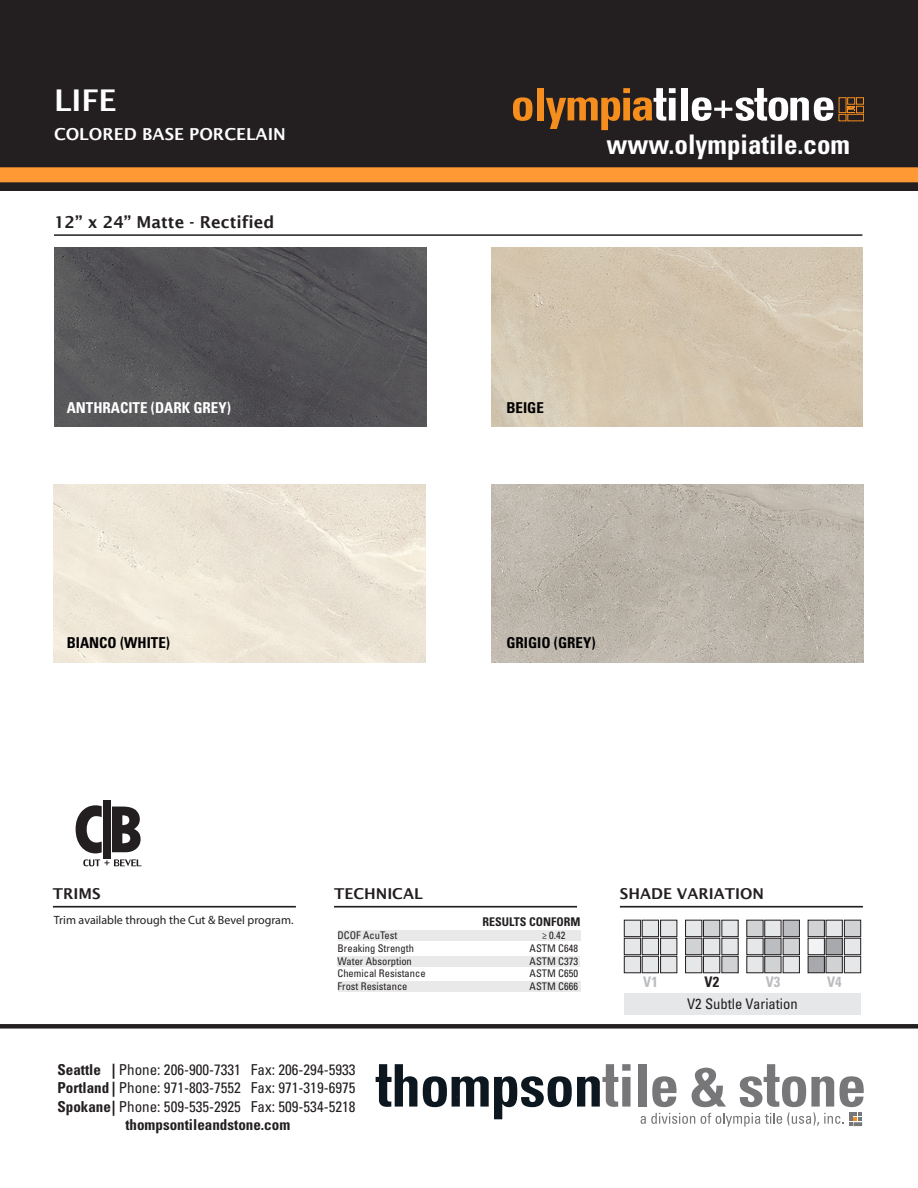
<style>
.page{position:relative;width:918px;height:1188px;background:#fff}
.page>*{position:absolute;margin:0;border:0;box-sizing:border-box;transform-origin:0 0}
.t1{font:600 30px "Lucida Sans";color:#fff}
.t2{font:700 condensed 27px "Univers LT Std";color:#fff}
.t3{font:600 16.5px "Lucida Sans";color:#231f20}
.t4{font:600 16.5px "Lucida Sans";color:#fff}
.t5{font:condensed 15px/18.1px "Univers LT Std";color:#231f20;text-align:center}
.t6{font:700 condensed 15px "Univers LT Std";color:#000}
.t7{font:600 15px "Lucida Sans";color:#231f20}
.t8{font:700 condensed 15px "Univers LT Std";color:#fff}
.t9{font:condensed 14.55px "Univers LT Std";color:#231f20}
.t10{font:700 condensed 14.55px "Univers LT Std";color:#bcbdc0}
.t11{font:700 condensed 14.55px "Univers LT Std";color:#231f20}
.t12{font:12px "Myriad Pro";color:#231f20}
.t13{font:700 condensed 12px "Univers LT Std";color:#231f20}
.t14{font:condensed 10.5px "Univers LT Std";color:#231f20}
.s1{font-weight:700}
</style>
<div class="page">
<svg style="left:376px;top:1064px;width:41px;height:43px"></svg>
<svg style="left:423px;top:1064px;width:208px;height:55px"></svg>
<div style="left:638px;top:1064px;width:8px;height:43px;background:#77777a"></div>
<svg style="left:641px;top:1064px;width:223px;height:63px"></svg>
<div style="left:0;top:1024px;width:918px;height:5px;background:#231f20"></div>
<img style="left:54px;top:248px;width:372px;height:178px">
<img style="left:492px;top:248px;width:370px;height:178px">
<img style="left:53px;top:484px;width:372px;height:179px">
<img style="left:492px;top:484px;width:372px;height:179px">
<svg style="left:76px;top:805px;width:26px;height:48px"></svg>
<svg style="left:112px;top:807px;width:29px;height:45px"></svg>
<div style="left:103px;top:800px;width:8px;height:59px;background:#231f20"></div>
<svg style="left:83px;top:859px;width:58px;height:7px"></svg>
<div style="left:0;top:0;width:918px;height:190px;background:#231f20"></div>
<div style="left:0;top:167px;width:918px;height:15px;background:#f93"></div>
<svg style="left:513px;top:97px;width:20px;height:24px"></svg>
<div style="left:537px;top:88px;width:6px;height:32px;background:#f68e1e"></div>
<svg style="left:546px;top:88px;width:130px;height:42px"></svg>
<div style="left:681px;top:88px;width:7px;height:32px;background:#fff"></div>
<svg style="left:692px;top:88px;width:172px;height:33px"></svg>
<div style="left:624px;top:920px;width:17px;height:17px;background:#e6e7e9"></div>
<div style="left:624px;top:920px;width:17px;height:17px;border:1px solid #231f20"></div>
<div style="left:661px;top:956px;width:16px;height:17px;background:#e6e7e9"></div>
<div style="left:660px;top:956px;width:17px;height:17px;border:1px solid #231f20"></div>
<div style="left:642px;top:956px;width:17px;height:17px;background:#e6e7e9"></div>
<div style="left:642px;top:956px;width:17px;height:17px;border:1px solid #231f20"></div>
<div style="left:624px;top:956px;width:17px;height:17px;background:#e6e7e9"></div>
<div style="left:624px;top:956px;width:17px;height:17px;border:1px solid #231f20"></div>
<div style="left:661px;top:938px;width:16px;height:17px;background:#e6e7e9"></div>
<div style="left:660px;top:938px;width:17px;height:17px;border:1px solid #231f20"></div>
<div style="left:642px;top:938px;width:17px;height:17px;background:#e6e7e9"></div>
<div style="left:642px;top:938px;width:17px;height:17px;border:1px solid #231f20"></div>
<div style="left:624px;top:938px;width:17px;height:17px;background:#e6e7e9"></div>
<div style="left:624px;top:938px;width:17px;height:17px;border:1px solid #231f20"></div>
<div style="left:661px;top:920px;width:16px;height:17px;background:#e6e7e9"></div>
<div style="left:660px;top:920px;width:17px;height:17px;border:1px solid #231f20"></div>
<div style="left:642px;top:920px;width:17px;height:17px;background:#e6e7e9"></div>
<div style="left:642px;top:920px;width:17px;height:17px;border:1px solid #231f20"></div>
<div style="left:686px;top:920px;width:16px;height:17px;background:#e6e7e9"></div>
<div style="left:685px;top:920px;width:17px;height:17px;border:1px solid #231f20"></div>
<div style="left:722px;top:956px;width:16px;height:17px;background:#d1d2d4"></div>
<div style="left:722px;top:956px;width:16px;height:17px;border:1px solid #231f20"></div>
<div style="left:703px;top:956px;width:17px;height:17px;background:#e6e7e9"></div>
<div style="left:703px;top:956px;width:17px;height:17px;border:1px solid #231f20"></div>
<div style="left:686px;top:956px;width:16px;height:17px;background:#e6e7e9"></div>
<div style="left:685px;top:956px;width:17px;height:17px;border:1px solid #231f20"></div>
<div style="left:722px;top:938px;width:16px;height:17px;background:#e6e7e9"></div>
<div style="left:722px;top:938px;width:16px;height:17px;border:1px solid #231f20"></div>
<div style="left:703px;top:938px;width:17px;height:17px;background:#e6e7e9"></div>
<div style="left:703px;top:938px;width:17px;height:17px;border:1px solid #231f20"></div>
<div style="left:686px;top:938px;width:16px;height:17px;background:#d1d2d4"></div>
<div style="left:685px;top:938px;width:17px;height:17px;border:1px solid #231f20"></div>
<div style="left:722px;top:920px;width:16px;height:17px;background:#e6e7e9"></div>
<div style="left:722px;top:920px;width:16px;height:17px;border:1px solid #231f20"></div>
<div style="left:703px;top:920px;width:17px;height:17px;background:#d1d2d4"></div>
<div style="left:703px;top:920px;width:17px;height:17px;border:1px solid #231f20"></div>
<div style="left:747px;top:920px;width:16px;height:17px;background:#d1d2d4"></div>
<div style="left:747px;top:920px;width:16px;height:17px;border:1px solid #231f20"></div>
<div style="left:783px;top:956px;width:16px;height:17px;background:#e6e7e9"></div>
<div style="left:783px;top:956px;width:17px;height:17px;border:1px solid #231f20"></div>
<div style="left:765px;top:956px;width:16px;height:17px;background:#d1d2d4"></div>
<div style="left:765px;top:956px;width:16px;height:17px;border:1px solid #231f20"></div>
<div style="left:747px;top:956px;width:16px;height:17px;background:#e6e7e9"></div>
<div style="left:747px;top:956px;width:16px;height:17px;border:1px solid #231f20"></div>
<div style="left:783px;top:938px;width:16px;height:17px;background:#d1d2d4"></div>
<div style="left:783px;top:938px;width:17px;height:17px;border:1px solid #231f20"></div>
<div style="left:765px;top:938px;width:16px;height:17px;background:#bcbdc0"></div>
<div style="left:765px;top:938px;width:16px;height:17px;border:1px solid #231f20"></div>
<div style="left:747px;top:938px;width:16px;height:17px;background:#e6e7e9"></div>
<div style="left:747px;top:938px;width:16px;height:17px;border:1px solid #231f20"></div>
<div style="left:783px;top:920px;width:16px;height:17px;background:#bcbdc0"></div>
<div style="left:783px;top:920px;width:17px;height:17px;border:1px solid #231f20"></div>
<div style="left:765px;top:920px;width:16px;height:17px;background:#e6e7e9"></div>
<div style="left:765px;top:920px;width:16px;height:17px;border:1px solid #231f20"></div>
<div style="left:808px;top:920px;width:16px;height:17px;background:#d1d2d4"></div>
<div style="left:808px;top:920px;width:17px;height:17px;border:1px solid #231f20"></div>
<div style="left:844px;top:956px;width:17px;height:17px;background:#e6e7e9"></div>
<div style="left:844px;top:956px;width:17px;height:17px;border:1px solid #231f20"></div>
<div style="left:826px;top:956px;width:16px;height:17px;background:#d1d2d4"></div>
<div style="left:826px;top:956px;width:17px;height:17px;border:1px solid #231f20"></div>
<div style="left:808px;top:956px;width:16px;height:17px;background:#a8a9ad"></div>
<div style="left:808px;top:956px;width:17px;height:17px;border:1px solid #231f20"></div>
<div style="left:844px;top:938px;width:17px;height:17px;background:#e6e7e9"></div>
<div style="left:844px;top:938px;width:17px;height:17px;border:1px solid #231f20"></div>
<div style="left:826px;top:938px;width:16px;height:17px;background:#a8a9ad"></div>
<div style="left:826px;top:938px;width:17px;height:17px;border:1px solid #231f20"></div>
<div style="left:808px;top:938px;width:16px;height:17px;background:#f2f3f4"></div>
<div style="left:808px;top:938px;width:17px;height:17px;border:1px solid #231f20"></div>
<div style="left:844px;top:920px;width:17px;height:17px;background:#d1d2d4"></div>
<div style="left:844px;top:920px;width:17px;height:17px;border:1px solid #231f20"></div>
<div style="left:826px;top:920px;width:16px;height:17px;background:#e6e7e9"></div>
<div style="left:826px;top:920px;width:17px;height:17px;border:1px solid #231f20"></div>
<div style="left:624px;top:993px;width:237px;height:21px;background:#e6e7e9"></div>
<hr style="left:54px;top:234px;width:808px;height:2px;background:#231f20">
<hr style="left:334px;top:906px;width:243px;height:2px;background:#231f20">
<hr style="left:53px;top:906px;width:243px;height:2px;background:#231f20">
<hr style="left:620px;top:906px;width:243px;height:2px;background:#231f20">
<div style="left:338px;top:930px;width:243px;height:11px;background:#e9e9e9"></div>
<div style="left:337px;top:956px;width:243px;height:11px;background:#e9e9e9"></div>
<div style="left:338px;top:981px;width:243px;height:11px;background:#e9e9e9"></div>
<p class="t1" style="left:54px;top:83px;width:64px">LIFE</p>
<p class="t4" style="left:54px;top:125px;width:233px">COLORED BASE PORCELAIN</p>
<p class="t3" style="left:54px;top:213px;width:222px">12” x 24” Matte - Rectified</p>
<p class="t8" style="left:67px;top:398px;width:166px">ANTHRACITE (DARK GREY)</p>
<p class="t2" style="left:607px;top:128px;width:245px">www.olympiatile.com</p>
<p class="t6" style="left:506px;top:398px;width:39px">BEIGE</p>
<p class="t6" style="left:67px;top:634px;width:105px">BIANCO (WHITE)</p>
<p class="t6" style="left:506px;top:634px;width:91px">GRIGIO (GREY)</p>
<p class="t7" style="left:53px;top:885px;width:49px">TRIMS</p>
<p class="t7" style="left:334px;top:885px;width:90px">TECHNICAL</p>
<p class="t7" style="left:620px;top:885px;width:146px">SHADE VARIATION</p>
<p class="t14" style="left:542px;top:929px;width:25px">≥ 0.42</p>
<p class="t14" style="left:530px;top:942px;width:50px">ASTM C648</p>
<p class="t14" style="left:530px;top:954px;width:50px">ASTM C373</p>
<p class="t14" style="left:530px;top:967px;width:50px">ASTM C650</p>
<p class="t14" style="left:530px;top:979px;width:50px">ASTM C666</p>
<p class="t12" style="left:54px;top:913px;width:241px">Trim available through the Cut &amp; Bevel program.</p>
<p class="t13" style="left:483px;top:914px;width:99px">RESULTS CONFORM</p>
<p class="t14" style="left:338px;top:929px;width:61px">DCOF AcuTest</p>
<p class="t14" style="left:338px;top:942px;width:78px">Breaking Strength</p>
<p class="t14" style="left:338px;top:954px;width:76px">Water Absorption</p>
<p class="t14" style="left:338px;top:967px;width:90px">Chemical Resistance</p>
<p class="t14" style="left:338px;top:979px;width:71px">Frost Resistance</p>
<p class="t10" style="left:643px;top:973px;width:16px">V1</p>
<p class="t11" style="left:705px;top:973px;width:16px">V2</p>
<p class="t10" style="left:766px;top:973px;width:16px">V3</p>
<p class="t10" style="left:827px;top:973px;width:16px">V4</p>
<p class="t9" style="left:687px;top:994px;width:112px">V2 Subtle Variation</p>
<p class="t5" style="left:57px;top:1061px;width:300px"><span class="s1">Seattle |</span> Phone: 206-900-7331 Fax: 206-294-5933<br><span class="s1">Portland |</span> Phone: 971-803-7552 Fax: 971-319-6975<br><span class="s1">Spokane |</span> Phone: 509-535-2925 Fax: 509-534-5218 <span class="s1">thompsontileandstone.com</span></p>
</div>
